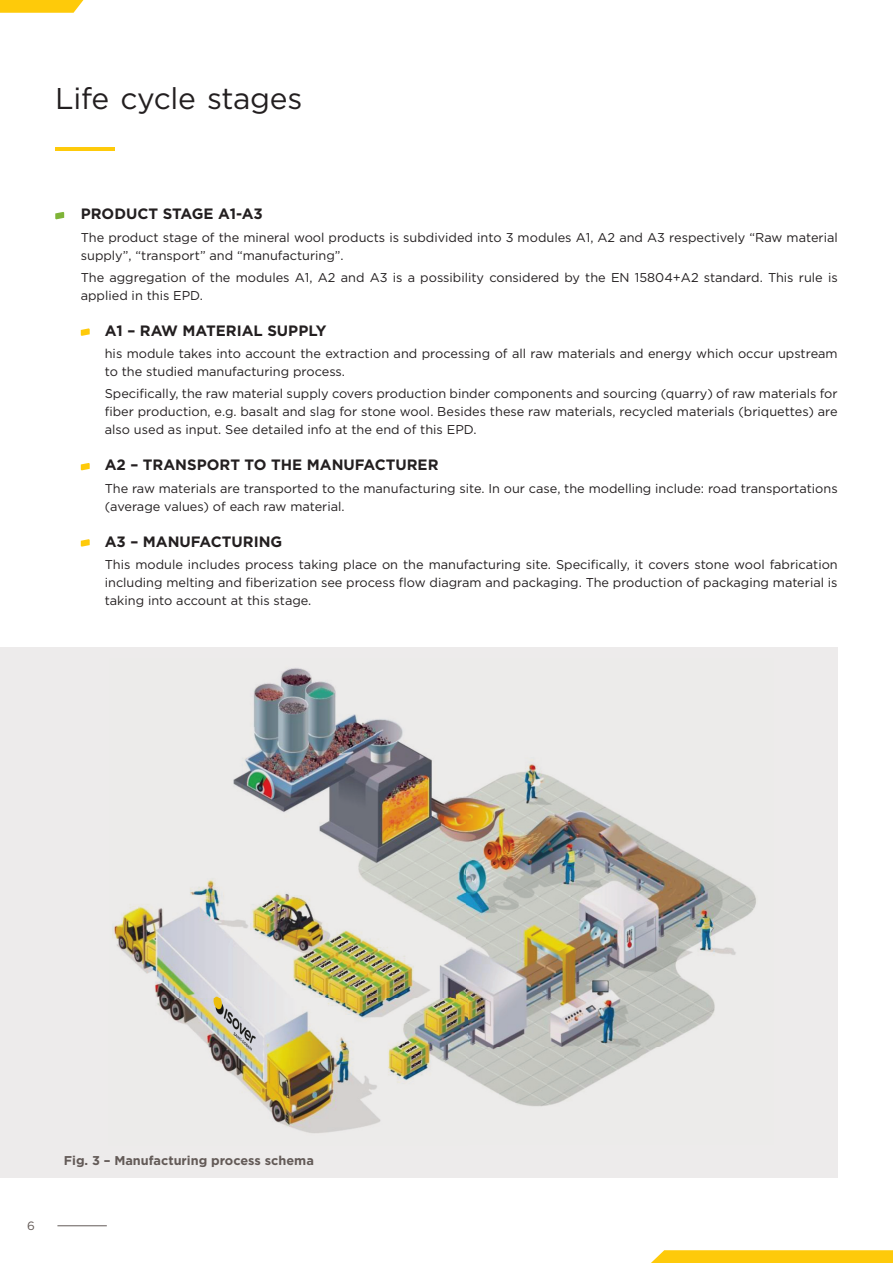
<style>
.page{position:relative;width:893px;height:1263px;background:#fff}
.page>*{position:absolute;margin:0;border:0;box-sizing:border-box;transform-origin:0 0}
.t1{font:30px "Gotham";letter-spacing:-.01em;color:#231f20}
.t2{font:700 15px "Gotham";color:#231f20}
.t3{font:12.75px/18px "Gotham";color:#231f20}
.t4{font:700 12.75px "Gotham";color:#635a57}
.t5{font:12px "Gotham";color:#635a57}
</style>
<div class="page">
<hr style="left:57px;top:1225px;width:50px;height:1px;background:#635a57">
<hr style="left:55px;top:147px;width:60px;height:4px;background:#feca0a">
<svg style="left:0;top:0;width:83px;height:13px"></svg>
<svg style="left:651px;top:1250px;width:242px;height:13px"></svg>
<div style="left:0;top:647px;width:838px;height:531px;background:#edebeb"></div>
<img style="left:112px;top:668px;width:644px;height:465px">
<svg style="left:55px;top:212px;width:9px;height:7px"></svg>
<svg style="left:81px;top:328px;width:9px;height:8px"></svg>
<svg style="left:81px;top:463px;width:9px;height:7px"></svg>
<svg style="left:81px;top:539px;width:9px;height:8px"></svg>
<h1 class="t1" style="left:55px;top:79px;width:249px">Life cycle stages</h1>
<p class="t2" style="left:81px;top:204px;width:184px">PRODUCT STAGE A1-A3</p>
<p class="t3" style="left:81px;top:228px;width:758px">The product stage of the mineral wool products is subdivided into 3 modules A1, A2 and A3 respectively “Raw material supply”, “transport” and “manufacturing”.</p>
<p class="t3" style="left:81px;top:268px;width:758px">The aggregation of the modules A1, A2 and A3 is a possibility considered by the EN 15804+A2 standard. This rule is applied in this EPD.</p>
<p class="t2" style="left:105px;top:321px;width:223px">A1 – RAw MATERIAL SUPPLY</p>
<p class="t3" style="left:105px;top:344px;width:734px">his module takes into account the extraction and processing of all raw materials and energy which occur upstream to the studied manufacturing process.</p>
<p class="t3" style="left:105px;top:385px;width:734px;text-align:justify">Specifically, the raw material supply covers production binder components and sourcing (quarry) of raw materials for fiber production, e.g. basalt and slag for stone wool. Besides these raw materials, recycled materials (briquettes) are also used as input. See detailed info at the end of this EPD.</p>
<p class="t2" style="left:105px;top:455px;width:335px">A2 – TRANSPORT TO THE MANUFACTURER</p>
<p class="t3" style="left:105px;top:479px;width:734px">The raw materials are transported to the manufacturing site. In our case, the modelling include: road transportations (average values) of each raw material.</p>
<p class="t2" style="left:105px;top:531px;width:179px">A3 – MANUFACTURING</p>
<p class="t3" style="left:105px;top:555px;width:734px;text-align:justify">This module includes process taking place on the manufacturing site. Specifically, it covers stone wool fabrication including melting and fiberization see process flow diagram and packaging. The production of packaging material is taking into account at this stage.</p>
<p class="t5" style="left:27px;top:1218px;width:9px">6</p>
<p class="t4" style="left:64px;top:1152px;width:252px">Fig. 3 – Manufacturing process schema</p>
</div>
